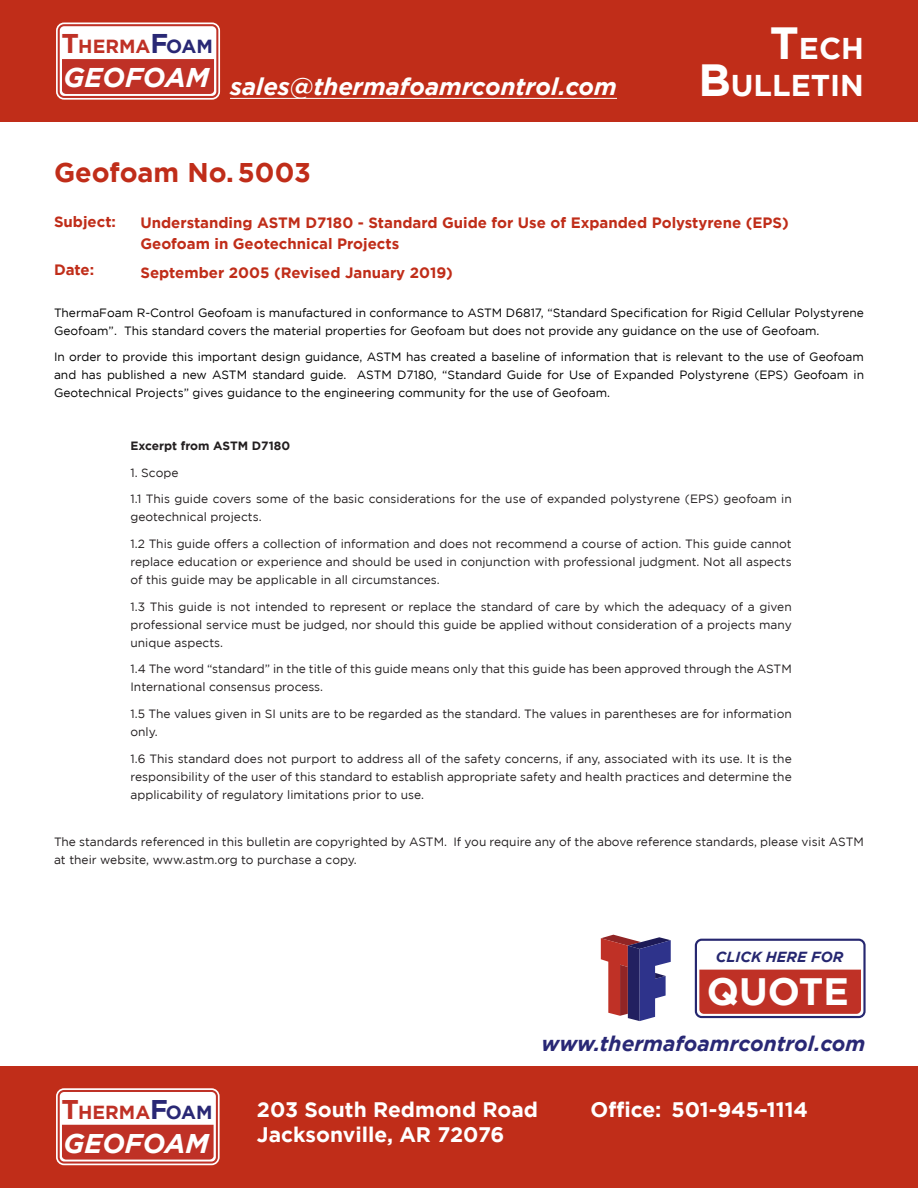
<style>
.page{position:relative;width:918px;height:1188px;background:#fff}
.page>*{position:absolute;margin:0;border:0;box-sizing:border-box;transform-origin:0 0}
.t1{font:700 38.1px "Gotham";color:#fff}
.t2{font:700 30px/37.5px "Gotham";color:#fff;text-align:right}
.Body_Copy{font:700 27px "Gotham";color:#c02d19}
.t3{font:italic 700 27px "Gotham";color:#fff}
.t4{font:italic 700 24px "Gotham";color:#fff}
.t5{font:700 21px/25.2px "Gotham";color:#fff}
.Body_Subhead{font:italic 700 21px "Gotham";color:#292875}
.t6{font:700 18.9px "Gotham";color:#bf3126}
.Body_Copy_Justified{font:700 15px/21px "Gotham";color:#c02d19}
.t7{font:italic 700 14.55px "Gotham";color:#262770}
.Body_Copy_Justified-2{font:12px/18px "Gotham";color:#231f20}
.Body_Copy_Justified-3{font:12px/18px "Gotham";color:#000}
.Body_Copy_Justified-4{font:700 12px "Gotham";color:#231f20}
.s1{font-size:27px}
.s2{font-size:27px;color:#292875}
.s3{color:#292875}
.s4{font-size:45px}
</style>
<div class="page">
<div style="left:0;top:0;width:918px;height:122px;background:#c02d19"></div>
<div style="left:56px;top:22px;width:164px;height:78px;border:5px solid #fff;border-radius:5px"></div>
<div style="left:59px;top:25px;width:158px;height:72px;background:#fff;border-radius:5px"></div>
<div style="left:58px;top:24px;width:160px;height:74px;border:2px solid #bf3126;border-radius:5px"></div>
<div style="left:62px;top:59px;width:152px;height:35px;background:#bf3126"></div>
<hr style="left:230px;top:98px;width:387px;height:1px;background:#fff">
<div style="left:0;top:1066px;width:918px;height:122px;background:#c02d19"></div>
<div style="left:56px;top:1088px;width:164px;height:77px;border:5px solid #fff;border-radius:5px"></div>
<div style="left:59px;top:1091px;width:158px;height:72px;background:#fff;border-radius:5px"></div>
<div style="left:58px;top:1090px;width:160px;height:74px;border:2px solid #bf3126;border-radius:5px"></div>
<div style="left:62px;top:1125px;width:152px;height:35px;background:#bf3126"></div>
<svg style="left:694px;top:938px;width:172px;height:81px"></svg>
<svg style="left:601px;top:935px;width:70px;height:86px"></svg>
<p class="t6" style="left:61px;top:35px;width:153px"><span class="s1">T</span>HERMA<span class="s2">F</span><span class="s3">OAM</span></p>
<p class="t3" style="left:63px;top:62px;width:147px">GEOFOAM</p>
<p class="t4" style="left:230px;top:73px;width:388px">sales@thermafoamrcontrol.com</p>
<p class="Body_Copy" style="left:54px;top:157px;width:258px">Geofoam No.5003</p>
<p class="t2" style="left:698px;top:29px;width:167px"><span class="s4">T</span>ECH<br><span class="s4">B</span>ULLETIN</p>
<p class="Body_Copy_Justified" style="left:54px;top:211px;width:64px">Subject:</p>
<p class="Body_Copy_Justified" style="left:54px;top:258px;width:42px">Date:</p>
<p class="Body_Copy_Justified" style="left:140px;top:212px;width:650px">Understanding ASTM D7180 - Standard Guide for Use of Expanded Polystyrene (EPS)<br>Geofoam in Geotechnical Projects</p>
<p class="Body_Copy_Justified" style="left:140px;top:262px;width:314px">September 2005 (Revised January 2019)</p>
<p class="Body_Copy_Justified-3" style="left:54px;top:303px;width:812px">ThermaFoam R-Control Geofoam is manufactured in conformance to ASTM D6817, “Standard Specification for Rigid Cellular Polystyrene<br>Geofoam”. This standard covers the material properties for Geofoam but does not provide any guidance on the use of Geofoam.</p>
<p class="Body_Copy_Justified-3" style="left:54px;top:348px;width:812px;text-align:justify">In order to provide this important design guidance, ASTM has created a baseline of information that is relevant to the use of Geofoam and has published a new ASTM standard guide. ASTM D7180, “Standard Guide for Use of Expanded Polystyrene (EPS) Geofoam in Geotechnical Projects” gives guidance to the engineering community for the use of Geofoam.</p>
<p class="Body_Copy_Justified-4" style="left:130px;top:439px;width:161px">Excerpt from ASTM D7180</p>
<p class="Body_Copy_Justified-2" style="left:130px;top:463px;width:50px">1. Scope</p>
<p class="Body_Copy_Justified-2" style="left:130px;top:490px;width:663px">1.1 This guide covers some of the basic considerations for the use of expanded polystyrene (EPS) geofoam in geotechnical projects.</p>
<p class="Body_Copy_Justified-2" style="left:130px;top:535px;width:663px;text-align:justify">1.2 This guide offers a collection of information and does not recommend a course of action. This guide cannot replace education or experience and should be used in conjunction with professional judgment. Not all aspects of this guide may be applicable in all circumstances.</p>
<p class="Body_Copy_Justified-2" style="left:130px;top:597px;width:663px;text-align:justify">1.3 This guide is not intended to represent or replace the standard of care by which the adequacy of a given professional service must be judged, nor should this guide be applied without consideration of a projects many unique aspects.</p>
<p class="Body_Copy_Justified-2" style="left:130px;top:660px;width:663px">1.4 The word “standard” in the title of this guide means only that this guide has been approved through the ASTM<br>International consensus process.</p>
<p class="Body_Copy_Justified-2" style="left:130px;top:705px;width:663px">1.5 The values given in SI units are to be regarded as the standard. The values in parentheses are for information only.</p>
<p class="Body_Copy_Justified-2" style="left:130px;top:749px;width:663px;text-align:justify">1.6 This standard does not purport to address all of the safety concerns, if any, associated with its use. It is the responsibility of the user of this standard to establish appropriate safety and health practices and determine the applicability of regulatory limitations prior to use.</p>
<p class="Body_Copy_Justified-2" style="left:54px;top:832px;width:812px">The standards referenced in this bulletin are copyrighted by ASTM. If you require any of the above reference standards, please visit ASTM at their website, www.astm.org to purchase a copy.</p>
<p class="t7" style="left:716px;top:949px;width:129px">CLICK HERE FOR</p>
<p class="t1" style="left:707px;top:970px;width:144px">QUOTE</p>
<p class="t6" style="left:61px;top:1101px;width:153px"><span class="s1">T</span>HERMA<span class="s2">F</span><span class="s3">OAM</span></p>
<p class="t3" style="left:63px;top:1128px;width:147px">GEOFOAM</p>
<p class="Body_Subhead" style="left:542px;top:1032px;width:325px">www.thermafoamrcontrol.com</p>
<p class="t5" style="left:257px;top:1096px;width:283px">203 South Redmond Road<br>Jacksonville, AR 72076</p>
<p class="t5" style="left:591px;top:1096px;width:219px">Office: 501-945-1114</p>
</div>
